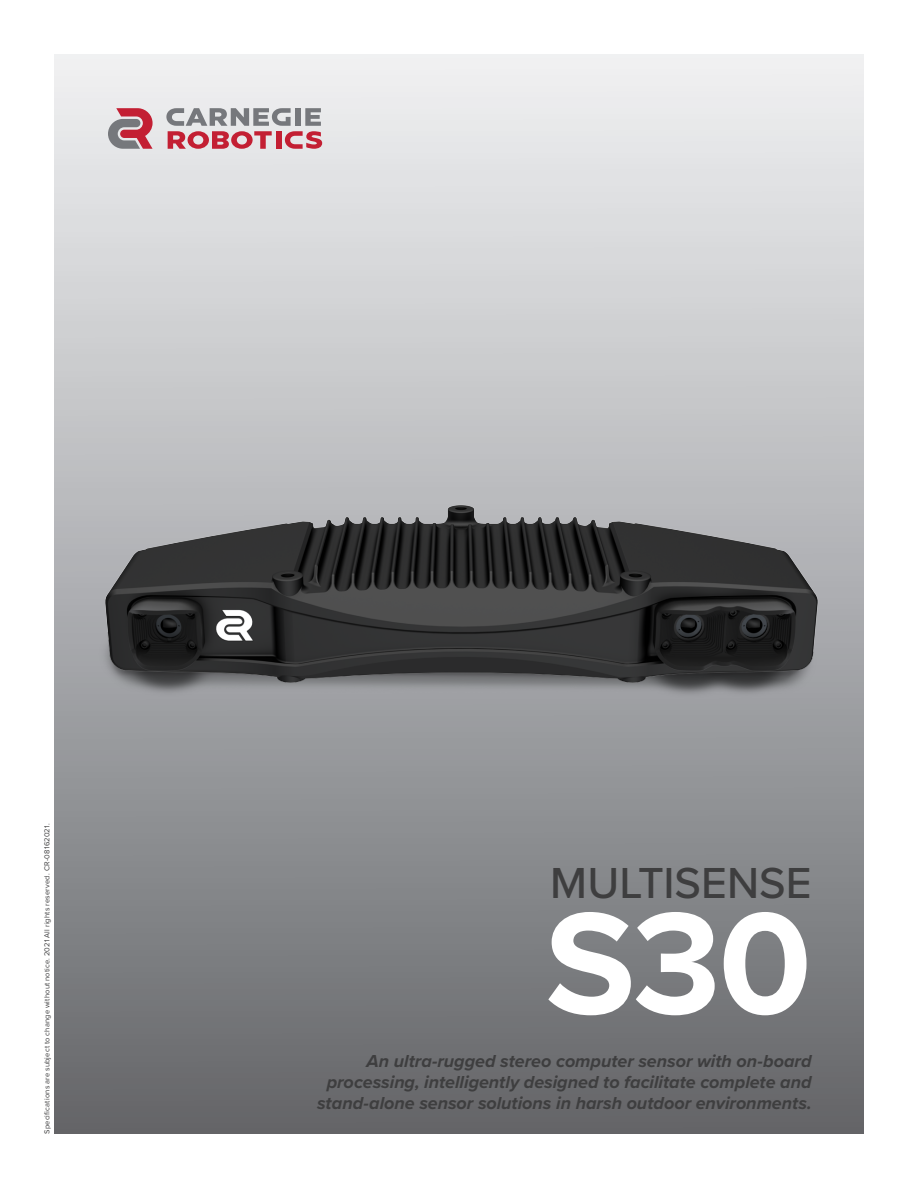
<style>
.page{position:relative;width:918px;height:1188px;background:#fff}
.page>*{position:absolute;margin:0;border:0;box-sizing:border-box;transform-origin:0 0}
.t1{font:700 150px "Proxima Nova";color:#fff}
.t2{font:500 45px "Proxima Nova";color:#3e3e3f}
.t3{font:italic 700 18px/21px "Proxima Nova";color:#3e3e3f;text-align:right}
.t4{font:7.5px "Proxima Nova";letter-spacing:.025em;color:#3e3e3f}
</style>
<div class="page">
<div style="left:54px;top:54px;width:810px;height:1080px;background:linear-gradient(to bottom,#f3f3f5,#65666a)"></div>
<svg style="left:166px;top:108px;width:156px;height:41px"></svg>
<svg style="left:108px;top:108px;width:45px;height:41px"></svg>
<img style="left:55px;top:318px;width:804px;height:557px">
<p class="t4" style="left:41px;top:1134px;width:312px;rotate:-90deg">Specifications are subject to change without notice. 2021 All rights reserved. CR-08162021.</p>
<p class="t2" style="left:550px;top:850px;width:263px">MULTISENSE</p>
<p class="t1" style="left:545px;top:852px;width:268px">S30</p>
<p class="t3" style="left:317px;top:1050px;width:496px">An ultra-rugged stereo computer sensor with on-board processing, intelligently designed to facilitate complete and stand-alone sensor solutions in harsh outdoor environments.</p>
</div>
